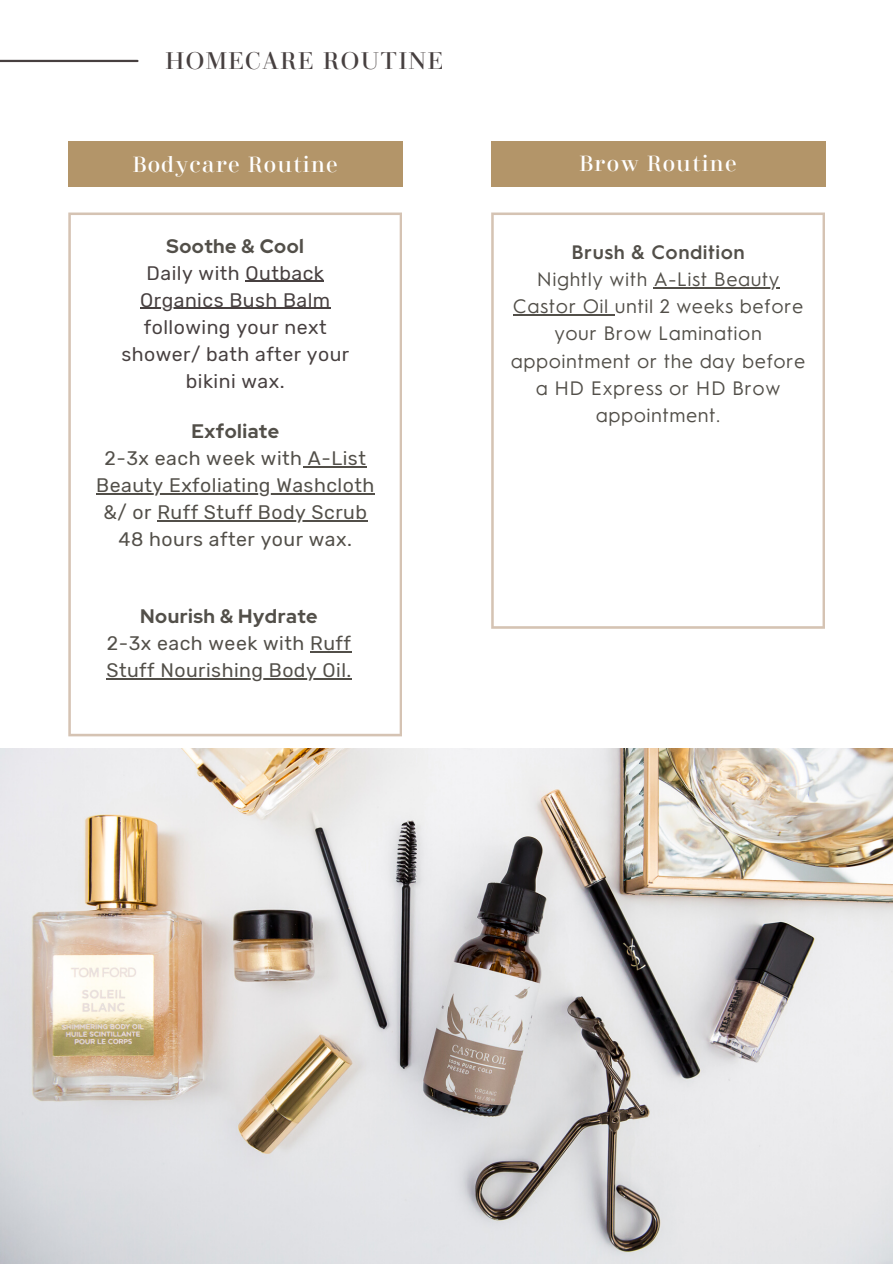
<style>
.page{position:relative;width:893px;height:1264px;background:#fff}
.page>*{position:absolute;margin:0;border:0;box-sizing:border-box;transform-origin:0 0}
.t1{font:24px "Didonesque";letter-spacing:.06em;color:#474040}
.t2{font:21.75px "Didonesque";letter-spacing:.05em;color:#fff}
.t3{font:19.5px/27px "Rubik";letter-spacing:.025em;color:#524f49;text-align:center}
.t4{font:19.5px/27px "Hurme Geometric Sans 1";letter-spacing:.025em;color:#524f49;text-align:center}
.t5{font:19.5px/27px "Rubik";letter-spacing:.025em;color:#474040;text-align:center}
.t6{font:700 19.5px "Red Hat Display";letter-spacing:.025em;color:#524f49}
.t7{font:600 19.5px "Hurme Geometric Sans 1";letter-spacing:.025em;color:#524f49}
</style>
<div class="page">
<div style="left:68px;top:142px;width:334px;height:45px;background:#b39569"></div>
<svg style="left:68px;top:212px;width:334px;height:524px"></svg>
<svg style="left:491px;top:212px;width:334px;height:416px"></svg>
<hr style="left:245px;top:281px;width:79px;height:1px;background:#474040">
<hr style="left:140px;top:308px;width:191px;height:1px;background:#474040">
<hr style="left:302px;top:466px;width:64px;height:1px;background:#524f49">
<hr style="left:96px;top:493px;width:279px;height:1px;background:#524f49">
<hr style="left:157px;top:520px;width:210px;height:1px;background:#524f49">
<div style="left:491px;top:141px;width:334px;height:45px;background:#b39569"></div>
<hr style="left:653px;top:287px;width:127px;height:2px;background:#524f49">
<hr style="left:513px;top:314px;width:102px;height:2px;background:#524f49">
<hr style="left:0;top:60px;width:137px;height:2px;background:#474040">
<img style="left:0;top:748px;width:892px;height:515px">
<hr style="left:310px;top:651px;width:41px;height:1px;background:#524f49">
<hr style="left:106px;top:678px;width:246px;height:1px;background:#524f49">
<p class="t1" style="left:165px;top:46px;width:279px">HOMECARE ROUTINE</p>
<p class="t2" style="left:133px;top:150px;width:206px">Bodycare Routine</p>
<h1 class="t6" style="left:166px;top:233px;width:139px">Soothe &amp; Cool</h1>
<h2 class="t5" style="left:147px;top:259px;width:179px">Daily with Outback</h2>
<h2 class="t5" style="left:121px;top:286px;width:229px">Organics Bush Balm following your next shower/ bath after your bikini wax.</h2>
<p class="t6" style="left:191px;top:418px;width:89px">Exfoliate</p>
<p class="t3" style="left:105px;top:444px;width:263px">2-3x each week with A-List</p>
<p class="t3" style="left:96px;top:471px;width:279px">Beauty Exfoliating Washcloth &amp;/ or Ruff Stuff Body Scrub</p>
<p class="t3" style="left:119px;top:525px;width:235px">48 hours after your wax.</p>
<p class="t6" style="left:140px;top:603px;width:179px">Nourish &amp; Hydrate</p>
<p class="t3" style="left:106px;top:630px;width:246px;text-align:left">2-3x each week with Ruff<br>Stuff Nourishing Body Oil.</p>
<p class="t2" style="left:579px;top:150px;width:158px">Brow Routine</p>
<p class="t7" style="left:571px;top:241px;width:175px">Brush &amp; Condition</p>
<p class="t4" style="left:510px;top:266px;width:296px">Nightly with A-List Beauty<br>Castor Oil until 2 weeks before your Brow Lamination appointment or the day before a HD Express or HD Brow appointment.</p>
</div>
